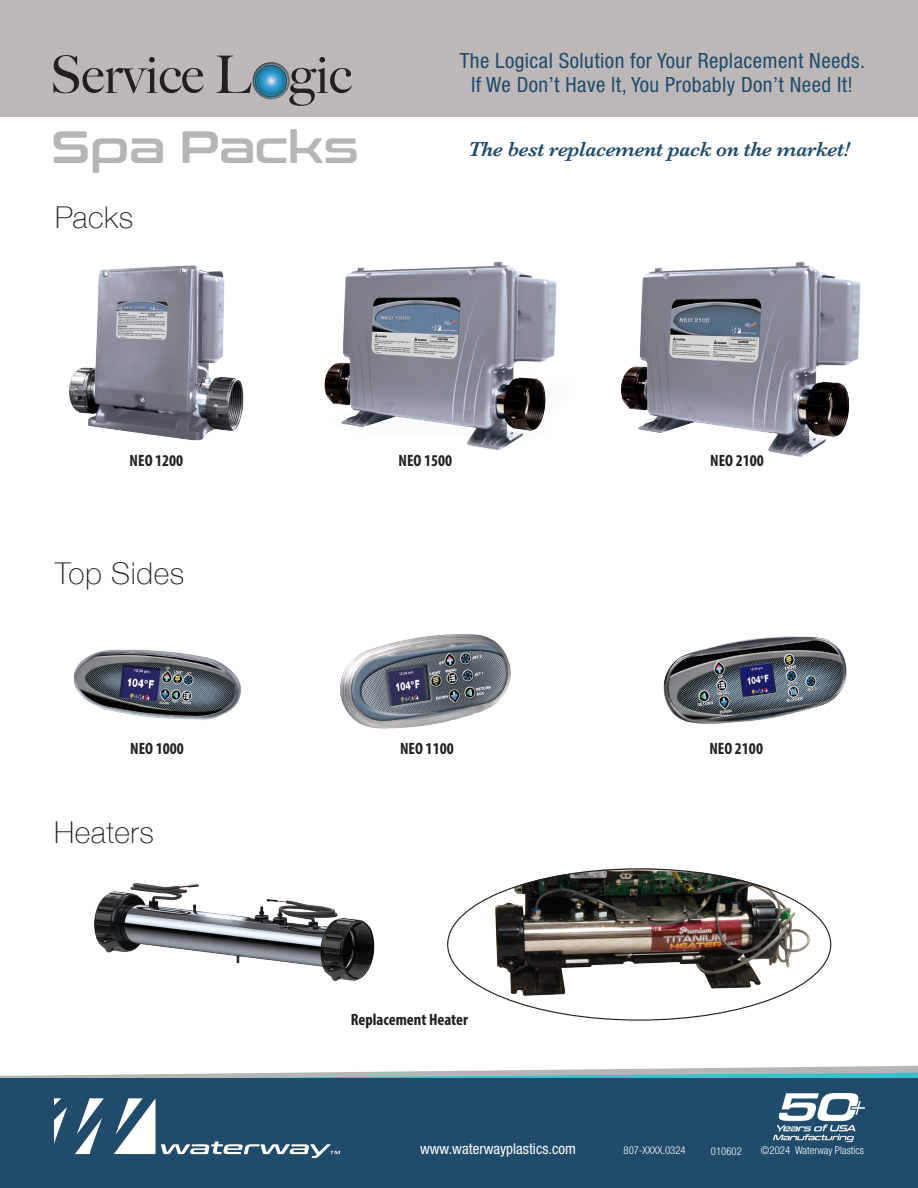
<style>
.page{position:relative;width:918px;height:1188px;background:#fff}
.page>*{position:absolute;margin:0;border:0;box-sizing:border-box;transform-origin:0 0}
.t1{font:500 51.9px "Big Caslon";color:#231f20}
.t2{font:45px "Conthrax Sb";color:#b4b5b5}
.t3{font:100 30px "Helvetica Neue";letter-spacing:.02em;color:#231f20}
.t4{font:condensed 21px/24px "Helvetica Neue LT Pro";letter-spacing:.02em;color:#204b6b;text-align:center}
.t5{font:italic 600 21px "Baskerville";letter-spacing:-.015em;color:#204b6b}
.t6{font:700 condensed 16.5px "Myriad Pro";color:#231f20}
.t7{font:condensed 15px "Helvetica Neue LT Pro";color:#fff}
.t8{font:300 condensed 10.8px "Helvetica Neue LT Pro";color:#fff}
</style>
<div class="page">
<svg style="left:275px;top:1066px;width:643px;height:7px"></svg>
<svg style="left:0;top:1073px;width:918px;height:5px;background:#88bfc4"></svg>
<div style="left:0;top:1078px;width:918px;height:110px;background:#204b6b"></div>
<svg style="left:75px;top:1098px;width:29px;height:56px"></svg>
<svg style="left:54px;top:1098px;width:13px;height:46px"></svg>
<svg style="left:114px;top:1098px;width:226px;height:60px"></svg>
<img style="left:773px;top:1094px;width:91px;height:47px">
<div style="left:0;top:0;width:918px;height:116px;background:#bdb8b7"></div>
<svg style="left:253px;top:62px;width:37px;height:37px"></svg>
<img style="left:620px;top:262px;width:241px;height:195px">
<img style="left:324px;top:261px;width:233px;height:189px">
<img style="left:69px;top:265px;width:175px;height:176px">
<img style="left:73px;top:649px;width:168px;height:71px">
<img style="left:340px;top:634px;width:171px;height:95px">
<img style="left:663px;top:636px;width:184px;height:88px">
<img style="left:94px;top:883px;width:281px;height:98px">
<img style="left:482px;top:868px;width:334px;height:153px">
<h1 class="t1" style="left:50px;top:32px;width:303px">Service L gic</h1>
<h2 class="t2" style="left:52px;top:113px;width:309px">Spa Packs</h2>
<h3 class="t3" style="left:55px;top:195px;width:80px">Packs</h3>
<p class="t4" style="left:460px;top:48px;width:407px">The Logical Solution for Your Replacement Needs.<br>If We Don’t Have It, You Probably Don’t Need It!</p>
<p class="t5" style="left:468px;top:134px;width:383px">The best replacement pack on the market!</p>
<p class="t6" style="left:130px;top:450px;width:55px">NEO 1200</p>
<h3 class="t3" style="left:55px;top:550px;width:131px">Top Sides</h3>
<p class="t6" style="left:130px;top:738px;width:55px">NEO 1000</p>
<h3 class="t3" style="left:54px;top:810px;width:101px">Heaters</h3>
<p class="t6" style="left:399px;top:450px;width:55px">NEO 1500</p>
<p class="t6" style="left:400px;top:738px;width:55px">NEO 1100</p>
<p class="t6" style="left:710px;top:450px;width:55px">NEO 2100</p>
<p class="t6" style="left:709px;top:738px;width:55px">NEO 2100</p>
<p class="t6" style="left:351px;top:1009px;width:119px">Replacement Heater</p>
<p class="t7" style="left:420px;top:1140px;width:157px">www.waterwayplastics.com</p>
<p class="t8" style="left:624px;top:1144px;width:64px">807-XXXX.0324</p>
<p class="t8" style="left:711px;top:1144px;width:32px">010602</p>
<p class="t8" style="left:761px;top:1144px;width:105px">©2024 Waterway Plastics</p>
</div>
